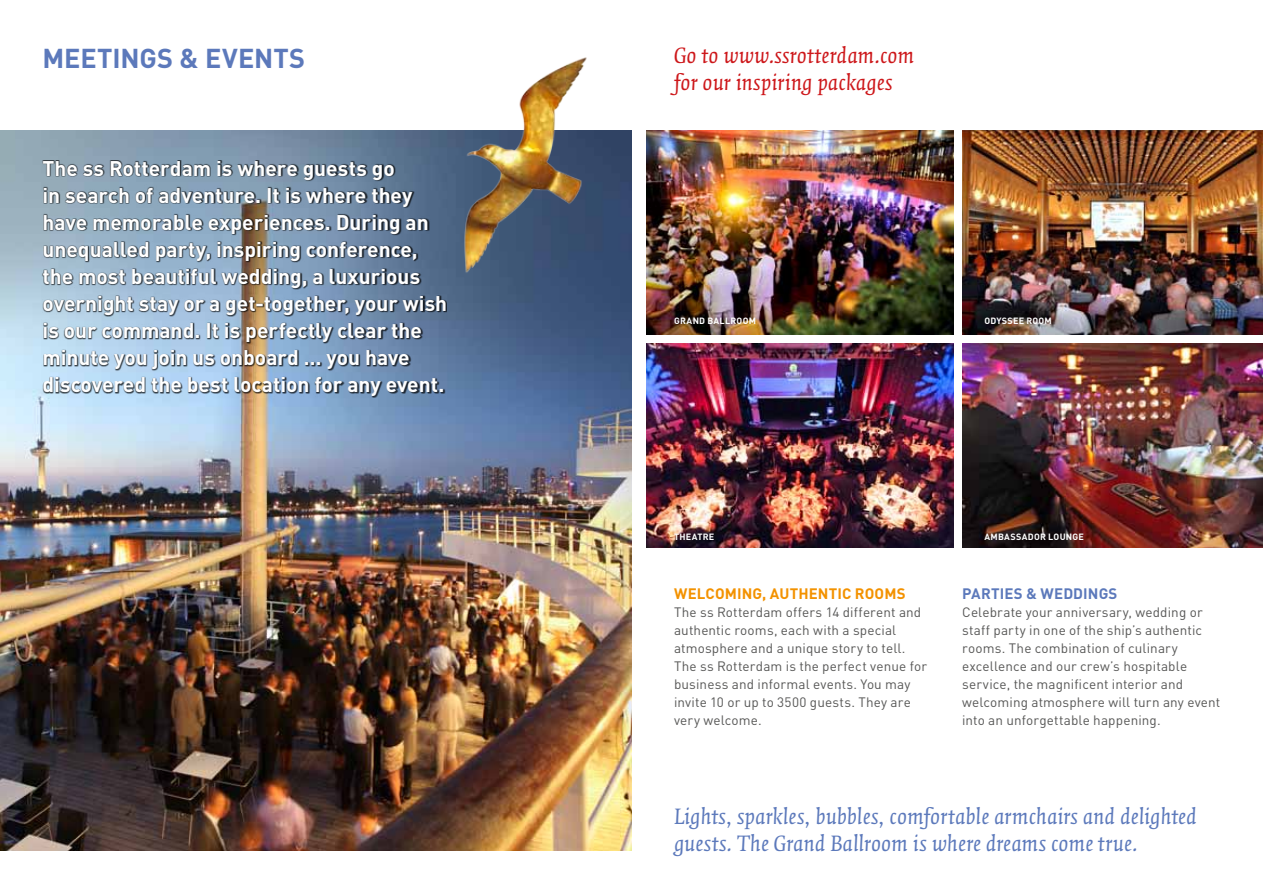
<style>
.page{position:relative;width:1263px;height:893px;background:#fff}
.page>*{position:absolute;margin:0;border:0;box-sizing:border-box;transform-origin:0 0}
.t1{font:700 27px "DIN";color:#5c79bb}
.t2{font:italic 24px/27px "Quadraat";color:#5c79bb}
.t3{font:italic 24px/27px "Quadraat";color:#cd171a}
.t4{font:700 21px/27px "DIN";letter-spacing:-.005em;color:#fff}
.t5{font:700 15px "DIN";letter-spacing:.01em;color:#f39200}
.t6{font:700 15px "DIN";letter-spacing:.005em;color:#5c79bb}
.t7{font:13.5px/18px "DIN";letter-spacing:.01em;color:#575756}
.t8{font:700 9px "DIN";letter-spacing:.03em;color:#fff}
</style>
<div class="page">
<img style="left:0;top:131px;width:631px;height:719px">
<img style="left:411px;top:57px;width:178px;height:252px">
<div style="left:42px;top:160px;width:405px;height:238px;background:#000;opacity:.73"></div>
<img style="left:962px;top:131px;width:301px;height:204px">
<img style="left:646px;top:131px;width:308px;height:204px">
<img style="left:646px;top:343px;width:308px;height:204px">
<img style="left:962px;top:343px;width:301px;height:204px">
<h1 class="t1" style="left:43px;top:40px;width:213px">Meetings &amp; EVENTS</h1>
<h2 class="t3" style="left:674px;top:42px;width:242px">Go to www.ssrotterdam.com for our inspiring packages</h2>
<p class="t4" style="left:43px;top:154px;width:406px">The ss Rotterdam is where guests go<br>in search of adventure. It is where they have memorable experiences. During an unequalled party, inspiring conference, the most beautiful wedding, a luxurious overnight stay or a get-together, your wish is our command. It is perfectly clear the minute you join us onboard … you have discovered the best location for any event.</p>
<p class="t8" style="left:674px;top:315px;width:84px">Grand Ballroom</p>
<p class="t8" style="left:984px;top:315px;width:69px">Odyssee Room</p>
<p class="t8" style="left:674px;top:531px;width:42px">Th eatre</p>
<p class="t8" style="left:984px;top:531px;width:101px">Ambassador Lounge</p>
<p class="t5" style="left:674px;top:583px;width:12px">WEL</p>
<p class="t5" style="left:706px;top:583px;width:20px">COMIN</p>
<p class="t5" style="left:752px;top:583px;width:65px">G, AUTHENTI</p>
<p class="t5" style="left:842px;top:583px;width:24px">C ROOMS</p>
<p class="t7" style="left:674px;top:602px;width:255px">The ss Rotterdam offers 14 different and authentic rooms, each with a special atmosphere and a unique story to tell.<br>The ss Rotterdam is the perfect venue for business and informal events. You may invite 10 or up to 3500 guests. They are very welcome.</p>
<p class="t6" style="left:962px;top:583px;width:28px">PARTIES</p>
<p class="t6" style="left:1026px;top:583px;width:92px">&amp; WEDDINGS</p>
<p class="t7" style="left:962px;top:602px;width:260px">Celebrate your anniversary, wedding or staff party in one of the ship’s authentic rooms. The combination of culinary excellence and our crew’s hospitable service, the magnificent interior and welcoming atmosphere will turn any event into an unforgettable happening.</p>
<h2 class="t2" style="left:674px;top:803px;width:524px">Lights, sparkles, bubbles, comfortable armchairs and delighted guests. The Grand Ballroom is where dreams come true.</h2>
</div>
